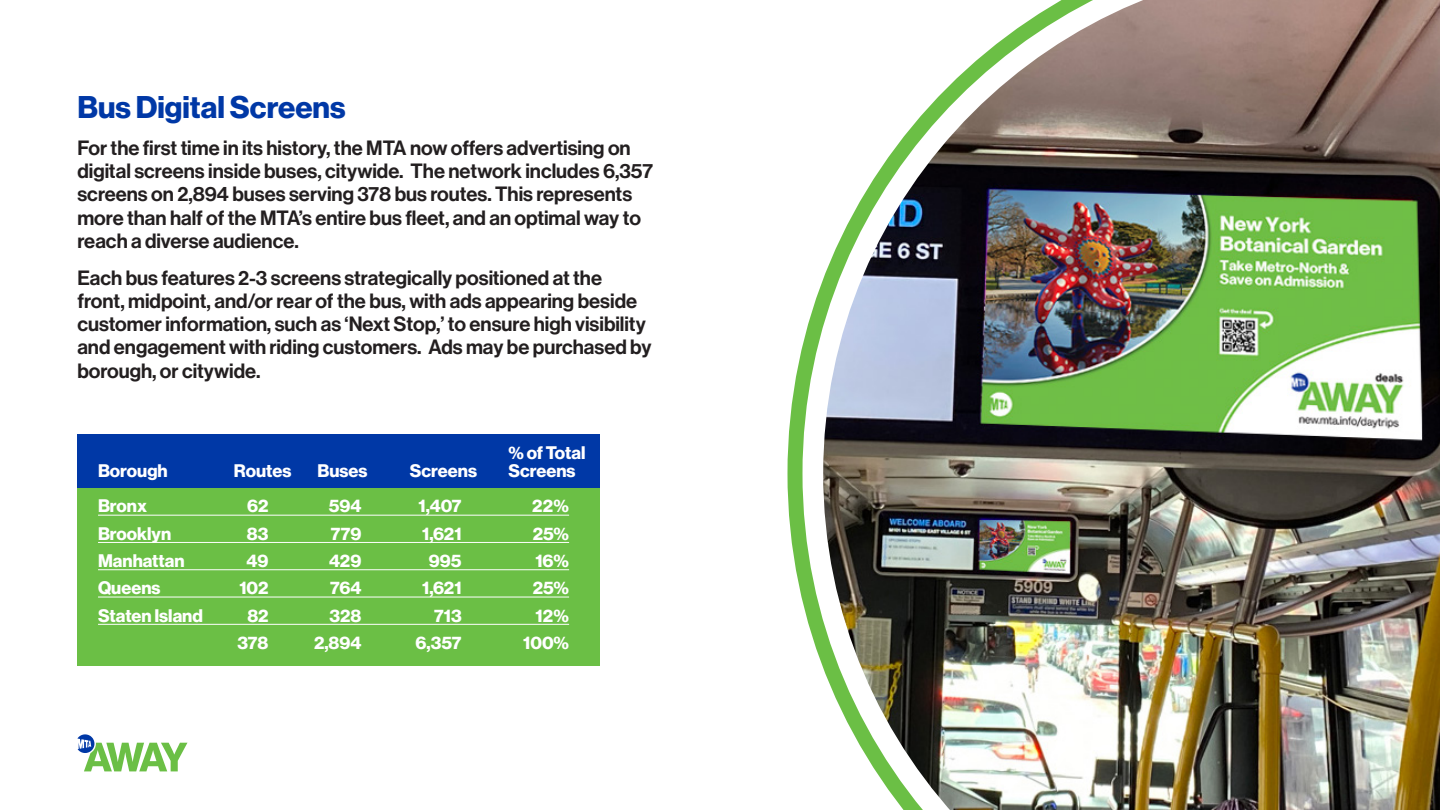
<style>
.page{position:relative;width:1440px;height:810px;background:#fff}
.page>*{position:absolute;margin:0;border:0;box-sizing:border-box;transform-origin:0 0}
.t1{font:30.75px "N Haas Grotesk DS Pro 75 Bd";color:#0038a6}
.t2{font:20.25px/23.2px "N Haas Grotesk DS Pro 65 Md";color:#231f20}
.t3{font:17.85px "N Haas Grotesk DS Pro 75 Bd";color:#fff}
</style>
<div class="page">
<svg style="left:787px;top:325px;width:21px;height:297px"></svg>
<img style="left:808px;top:0;width:632px;height:810px">
<div style="left:77px;top:486px;width:523px;height:180px;background:#6bbf45"></div>
<div style="left:77px;top:435px;width:523px;height:53px;background:#0038a6"></div>
<hr style="left:98px;top:515px;width:471px;height:1px;background:#fff">
<hr style="left:98px;top:542px;width:471px;height:1px;background:#fff">
<hr style="left:98px;top:569px;width:471px;height:1px;background:#fff">
<hr style="left:98px;top:597px;width:471px;height:1px;background:#fff">
<hr style="left:98px;top:624px;width:471px;height:1px;background:#fff">
<svg style="left:77px;top:734px;width:110px;height:37px"></svg>
<p class="t1" style="left:77px;top:89px;width:270px">Bus Digital Screens</p>
<p class="t2" style="left:77px;top:137px;width:577px">For the first time in its history, the MTA now offers advertising on digital screens inside buses, citywide. The network includes 6,357 screens on 2,894 buses serving 378 bus routes. This represents more than half of the MTA’s entire bus fleet, and an optimal way to reach a diverse audience.</p>
<p class="t2" style="left:77px;top:266px;width:576px">Each bus features 2-3 screens strategically positioned at the front, midpoint, and/or rear of the bus, with ads appearing beside customer information, such as ‘Next Stop,’ to ensure high visibility and engagement with riding customers. Ads may be purchased by borough, or citywide.</p>
<p class="t3" style="left:508px;top:442px;width:79px">% of Total</p>
<p class="t3" style="left:98px;top:460px;width:71px">Borough</p>
<p class="t3" style="left:234px;top:460px;width:59px">Routes</p>
<p class="t3" style="left:317px;top:460px;width:52px">Buses</p>
<p class="t3" style="left:410px;top:460px;width:69px">Screens</p>
<p class="t3" style="left:508px;top:460px;width:69px">Screens</p>
<p class="t3" style="left:98px;top:496px;width:51px">Bronx</p>
<p class="t3" style="left:247px;top:496px;width:23px">62</p>
<p class="t3" style="left:329px;top:496px;width:34px">594</p>
<p class="t3" style="left:418px;top:496px;width:45px">1,407</p>
<p class="t3" style="left:532px;top:496px;width:38px">22%</p>
<p class="t3" style="left:98px;top:523px;width:75px">Brooklyn</p>
<p class="t3" style="left:247px;top:523px;width:23px">83</p>
<p class="t3" style="left:331px;top:523px;width:32px">779</p>
<p class="t3" style="left:422px;top:523px;width:41px">1,621</p>
<p class="t3" style="left:533px;top:523px;width:38px">25%</p>
<p class="t3" style="left:98px;top:550px;width:88px">Manhattan</p>
<p class="t3" style="left:246px;top:550px;width:24px">49</p>
<p class="t3" style="left:329px;top:550px;width:34px">429</p>
<p class="t3" style="left:429px;top:550px;width:34px">995</p>
<p class="t3" style="left:535px;top:550px;width:35px">16%</p>
<p class="t3" style="left:98px;top:578px;width:64px">Queens</p>
<p class="t3" style="left:239px;top:578px;width:31px">102</p>
<p class="t3" style="left:330px;top:578px;width:33px">764</p>
<p class="t3" style="left:422px;top:578px;width:41px">1,621</p>
<p class="t3" style="left:533px;top:578px;width:38px">25%</p>
<p class="t3" style="left:98px;top:605px;width:106px">Staten Island</p>
<p class="t3" style="left:247px;top:605px;width:23px">82</p>
<p class="t3" style="left:330px;top:605px;width:33px">328</p>
<p class="t3" style="left:434px;top:605px;width:29px">713</p>
<p class="t3" style="left:536px;top:605px;width:35px">12%</p>
<p class="t3" style="left:238px;top:632px;width:32px">378</p>
<p class="t3" style="left:314px;top:632px;width:49px">2,894</p>
<p class="t3" style="left:416px;top:632px;width:48px">6,357</p>
<p class="t3" style="left:523px;top:632px;width:47px">100%</p>
</div>
